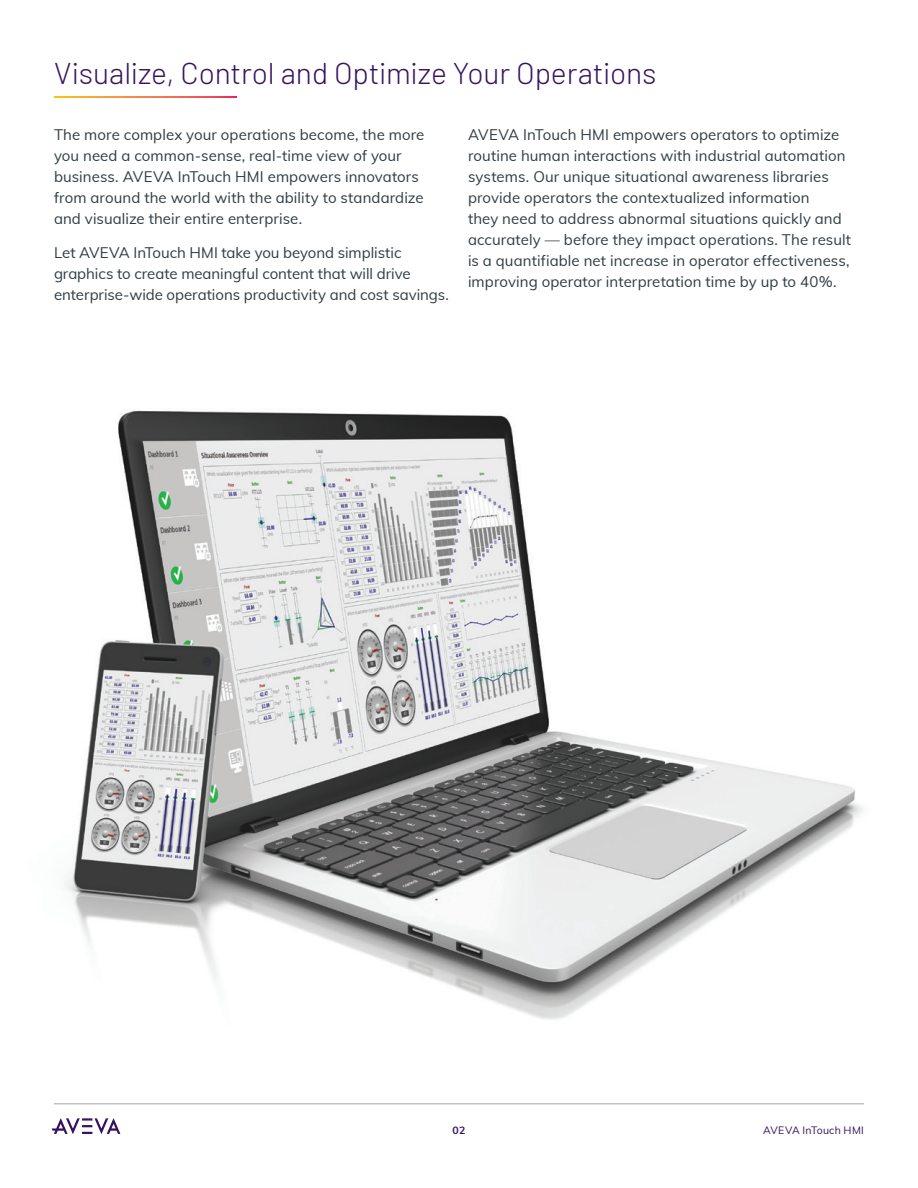
<style>
.page{position:relative;width:918px;height:1188px;background:#fff}
.page>*{position:absolute;margin:0;border:0;box-sizing:border-box;transform-origin:0 0}
.S1_Subheadlines{font:300 30px "Barlow";letter-spacing:-.005em;color:#371260}
.Body_Copy{font:15px/21px "Muli";letter-spacing:.005em;color:#2f3b41}
.t1{font:10.5px "Muli";letter-spacing:.025em;color:#371260}
.t2{font:700 10.5px "Muli";color:#371260}
</style>
<div class="page">
<hr style="left:54px;top:1104px;width:810px;height:1px;background:#a3a7a9">
<svg style="left:52px;top:1118px;width:68px;height:16px"></svg>
<img style="left:64px;top:410px;width:800px;height:610px">
<svg style="left:54px;top:97px;width:183px;height:1px"></svg>
<p class="S1_Subheadlines" style="left:54px;top:55px;width:604px">Visualize, Control and Optimize Your Operations</p>
<p class="Body_Copy" style="left:54px;top:123px;width:372px">The more complex your operations become, the more you need a common-sense, real-time view of your business. AVEVA InTouch HMI empowers innovators from around the world with the ability to standardize and visualize their entire enterprise.</p>
<p class="Body_Copy" style="left:54px;top:242px;width:397px">Let AVEVA InTouch HMI take you beyond simplistic graphics to create meaningful content that will drive enterprise-wide operations productivity and cost savings.</p>
<p class="Body_Copy" style="left:468px;top:123px;width:385px">AVEVA InTouch HMI empowers operators to optimize routine human interactions with industrial automation systems. Our unique situational awareness libraries provide operators the contextualized information<br>they need to address abnormal situations quickly and accurately — before they impact operations. The result is a quantifiable net increase in operator effectiveness, improving operator interpretation time by up to 40%.</p>
<p class="t2" style="left:453px;top:1123px;width:14px">02</p>
<p class="t1" style="left:763px;top:1122px;width:102px">AVEVA InTouch HMI</p>
</div>
